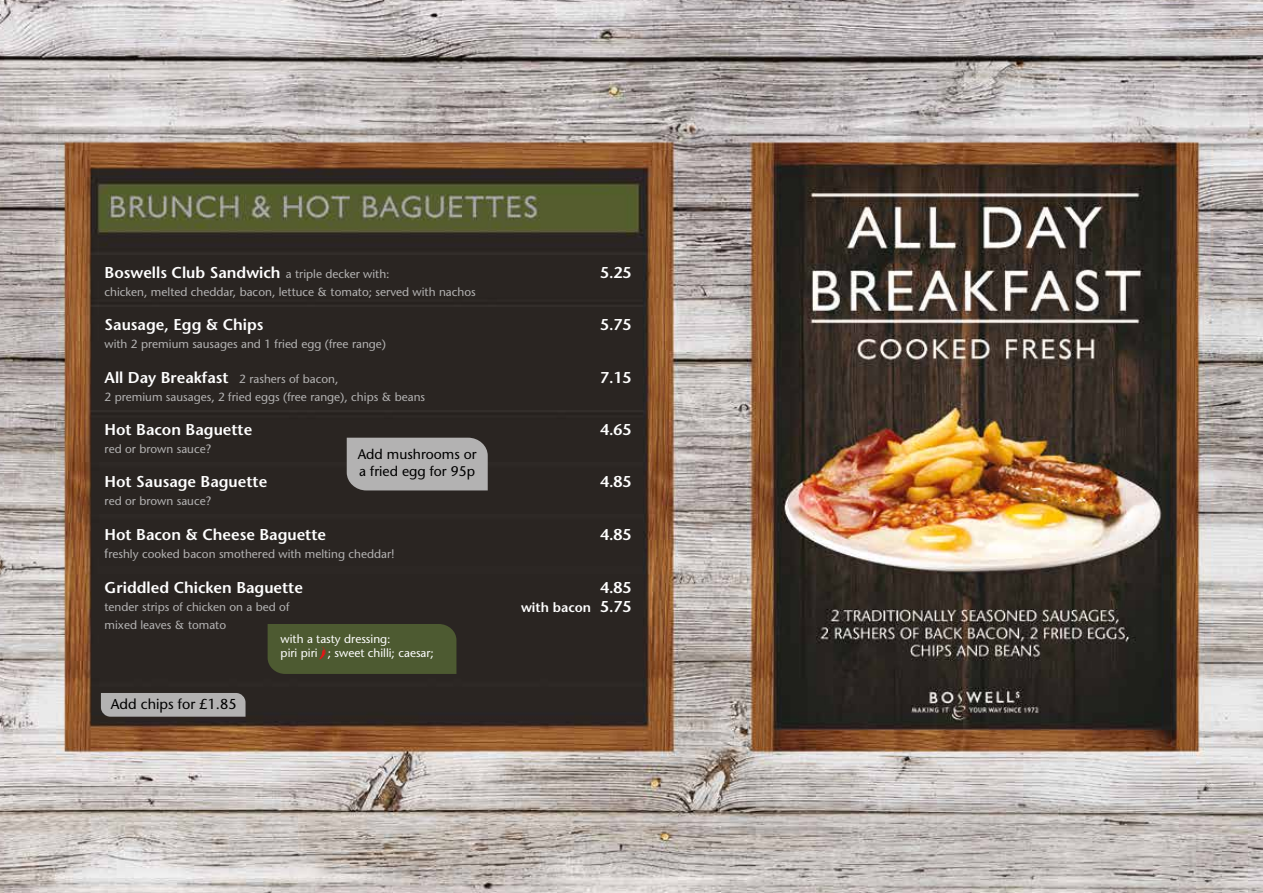
<style>
.page{position:relative;width:1263px;height:893px;background:#fff}
.page>*{position:absolute;margin:0;border:0;box-sizing:border-box;transform-origin:0 0}
.t1{font:600 15.6px "Stone Sans Std";color:#fff}
.t2{font:500 14.4px "Stone Sans Std";color:#000}
.t3{font:500 13.95px/16.8px "Stone Sans Std";color:#000}
.t4{font:600 13.35px "Stone Sans Std";color:#fff}
.t5{font:500 11.85px/18px "Stone Sans Std";color:#b3b2b2}
.t6{font:500 11.85px/14.5px "Stone Sans Std";color:#fff}
.s1{font-weight:500;font-size:11.85px;color:#b3b2b2}
.s2{font-weight:600;font-size:15.6px;color:#fff}
.s3{font-size:12.9px}
.s4{font-size:15.6px}
</style>
<div class="page">
<img style="left:0;top:0;width:1263px;height:893px">
<div style="left:347px;top:438px;width:141px;height:52px;background:#b3b2b2"></div>
<div style="left:101px;top:693px;width:144px;height:24px;background:#b3b2b2"></div>
<div style="left:268px;top:624px;width:188px;height:50px;background:#4d5a31"></div>
<h1 class="t1" style="left:105px;top:263px;width:287px">Boswells Club Sandwich <span class="s1">a triple decker with:</span></h1>
<p class="t5" style="left:105px;top:283px;width:373px">chicken, melted cheddar, bacon, lettuce &amp; tomato; served with nachos</p>
<h1 class="t1" style="left:105px;top:316px;width:160px">Sausage, Egg &amp; Chips</h1>
<p class="t5" style="left:105px;top:335px;width:283px">with 2 premium sausages and 1 fried egg (free range)</p>
<h1 class="t1" style="left:600px;top:263px;width:33px">5.25</h1>
<h1 class="t1" style="left:600px;top:316px;width:33px">5.75</h1>
<p class="t5" style="left:105px;top:370px;width:322px"><span class="s2">All Day Breakfast</span> 2 rashers of bacon,<br>2 premium sausages, 2 fried eggs (free range), chips &amp; beans</p>
<h1 class="t1" style="left:600px;top:368px;width:33px">7.15</h1>
<h1 class="t1" style="left:105px;top:420px;width:149px">Hot Bacon Baguette</h1>
<p class="t5" style="left:105px;top:440px;width:108px">red or brown sauce?</p>
<h1 class="t1" style="left:105px;top:473px;width:164px">Hot Sausage Baguette</h1>
<p class="t5" style="left:105px;top:492px;width:108px">red or brown sauce?</p>
<p class="t3" style="left:358px;top:446px;width:120px">Add mushrooms or a fried egg for 95p</p>
<h1 class="t1" style="left:105px;top:525px;width:223px">Hot Bacon &amp; Cheese Baguette</h1>
<p class="t5" style="left:105px;top:545px;width:292px"><span class="s3">f</span>reshly cooked bacon smothered with melting cheddar!</p>
<h1 class="t1" style="left:105px;top:579px;width:200px">Griddled Chicken Baguette</h1>
<p class="t5" style="left:105px;top:598px;width:186px">tender strips of chicken on a bed of mixed leaves &amp; tomato</p>
<p class="t2" style="left:111px;top:696px;width:127px">Add chips for £1.85</p>
<p class="t6" style="left:281px;top:631px;width:155px">with a tasty dressing:<br>piri piri ; sweet chilli; caesar;</p>
<h1 class="t1" style="left:600px;top:420px;width:33px">4.65</h1>
<h1 class="t1" style="left:600px;top:473px;width:33px">4.85</h1>
<h1 class="t1" style="left:600px;top:525px;width:33px">4.85</h1>
<h1 class="t1" style="left:600px;top:579px;width:33px">4.85</h1>
<p class="t4" style="left:521px;top:599px;width:112px">with bacon <span class="s4">5.75</span></p>
</div>
